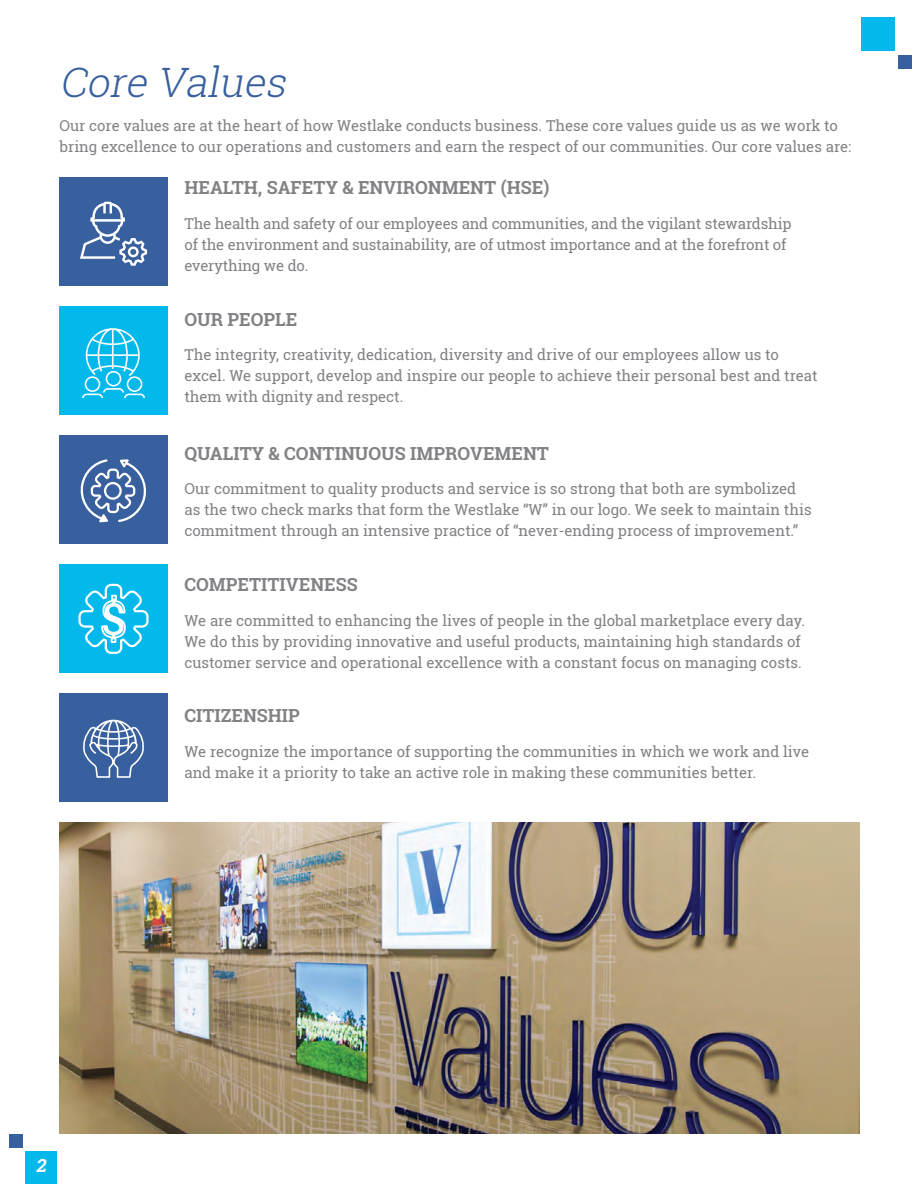
<style>
.page{position:relative;width:919px;height:1189px;background:#fff}
.page>*{position:absolute;margin:0;border:0;box-sizing:border-box;transform-origin:0 0}
.t1{font:italic 300 40.5px "Roboto Slab";color:#385f9e}
.t2{font:700 18px "Roboto Slab";color:#808285}
.t3{font:italic 700 18px "Roboto Slab";color:#fff}
.t4{font:15px/21px "Roboto Slab";color:#808285}
</style>
<div class="page">
<div style="left:59px;top:435px;width:108px;height:108px;background:#385f9e"></div>
<svg style="left:80px;top:459px;width:66px;height:63px"></svg>
<div style="left:59px;top:564px;width:108px;height:108px;background:#03b8eb"></div>
<svg style="left:78px;top:583px;width:70px;height:70px"></svg>
<div style="left:59px;top:693px;width:108px;height:108px;background:#385f9e"></div>
<svg style="left:83px;top:719px;width:61px;height:58px"></svg>
<div style="left:59px;top:178px;width:108px;height:108px;background:#385f9e"></div>
<svg style="left:80px;top:202px;width:67px;height:64px"></svg>
<div style="left:59px;top:306px;width:108px;height:108px;background:#03b8eb"></div>
<svg style="left:82px;top:328px;width:63px;height:70px"></svg>
<img style="left:59px;top:822px;width:800px;height:311px">
<div style="left:25px;top:1150px;width:31px;height:33px;background:#03b8eb"></div>
<div style="left:9px;top:1133px;width:13px;height:14px;background:#385f9e"></div>
<div style="left:861px;top:18px;width:33px;height:33px;background:#03b8eb"></div>
<div style="left:898px;top:55px;width:13px;height:13px;background:#385f9e"></div>
<h1 class="t1" style="left:59px;top:54px;width:237px">Core Values</h1>
<p class="t4" style="left:59px;top:115px;width:792px">Our core values are at the heart of how Westlake conducts business. These core values guide us as we work to bring excellence to our operations and customers and earn the respect of our communities. Our core values are:</p>
<p class="t2" style="left:184px;top:175px;width:366px">HEALTH, SAFETY &amp; ENVIRONMENT (HSE)</p>
<p class="t4" style="left:184px;top:213px;width:608px">The health and safety of our employees and communities, and the vigilant stewardship of the environment and sustainability, are of utmost importance and at the forefront of everything we do.</p>
<p class="t2" style="left:184px;top:307px;width:114px">OUR PEOPLE</p>
<p class="t4" style="left:184px;top:344px;width:634px">The integrity, creativity, dedication, diversity and drive of our employees allow us to excel. We support, develop and inspire our people to achieve their personal best and treat them with dignity and respect.</p>
<p class="t2" style="left:184px;top:441px;width:366px">QUALITY &amp; CONTINUOUS IMPROVEMENT</p>
<p class="t4" style="left:184px;top:478px;width:628px">Our commitment to quality products and service is so strong that both are symbolized as the two check marks that form the Westlake “W” in our logo. We seek to maintain this commitment through an intensive practice of “never-ending process of improvement.”</p>
<p class="t2" style="left:184px;top:572px;width:175px">COMPETITIVENESS</p>
<p class="t4" style="left:184px;top:609px;width:621px">We are committed to enhancing the lives of people in the global marketplace every day.<br>We do this by providing innovative and useful products, maintaining high standards of customer service and operational excellence with a constant focus on managing costs.</p>
<p class="t2" style="left:184px;top:703px;width:117px">CITIZENSHIP</p>
<p class="t4" style="left:184px;top:740px;width:626px">We recognize the importance of supporting the communities in which we work and live and make it a priority to take an active role in making these communities better.</p>
<p class="t3" style="left:36px;top:1153px;width:16px">2</p>
</div>
